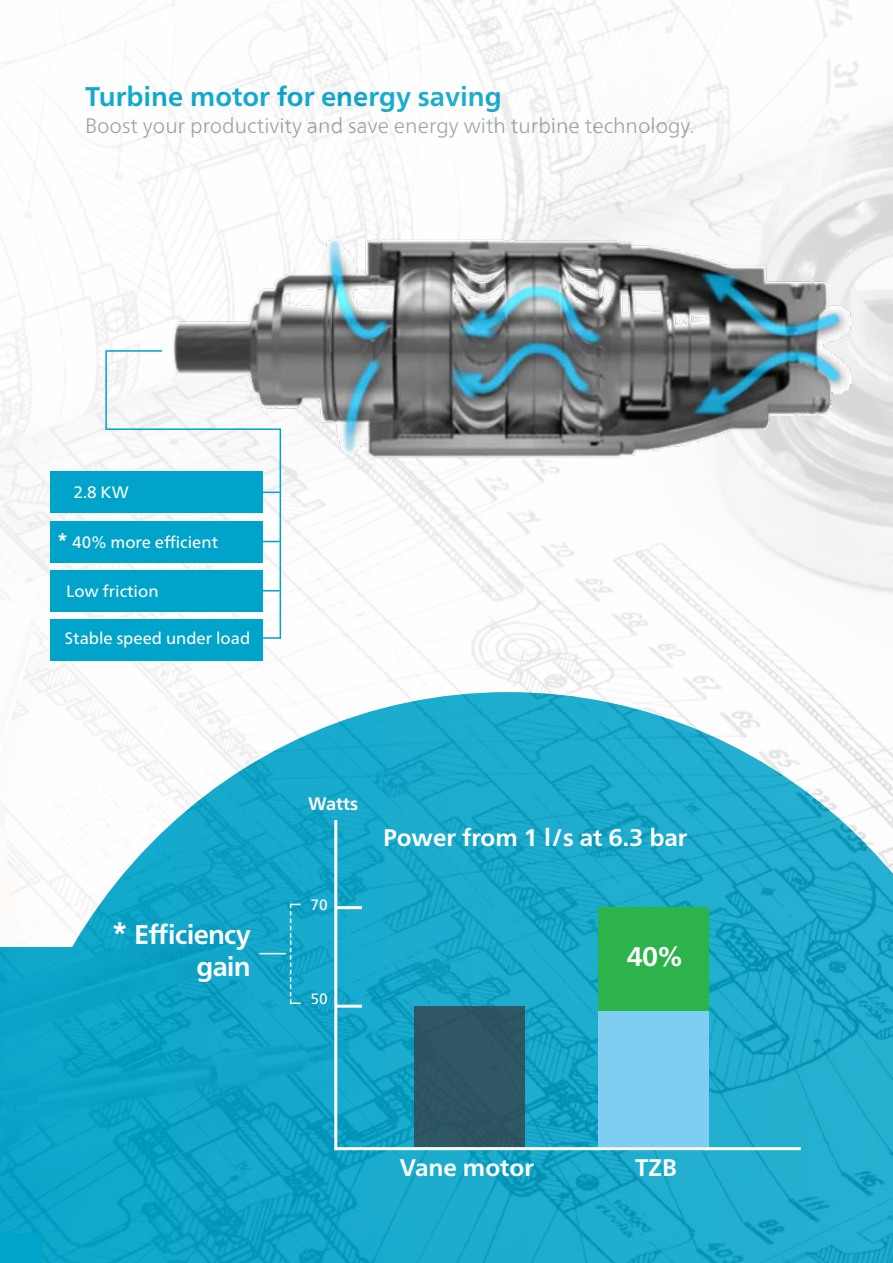
<style>
.page{position:relative;width:893px;height:1263px;background:#fff}
.page>*{position:absolute;margin:0;border:0;box-sizing:border-box;transform-origin:0 0}
.t1{font:700 30px "Neue Frutiger World";color:#fff}
.t2{font:700 27px "Neue Frutiger World";color:#00a3c9}
.t3{font:700 27px/32.4px "Neue Frutiger World";letter-spacing:-.03em;color:#fff;text-align:right}
.t4{font:700 24px "Neue Frutiger World";color:#fff}
.t5{font:300 21px "Neue Frutiger World";color:#949ca1}
.t6{font:700 18px "Neue Frutiger World";color:#fff}
.t7{font:16.5px "Neue Frutiger World";color:#fff}
.t8{font:15px "Neue Frutiger World";color:#fff}
.s1{font-weight:700;font-size:19.5px}
</style>
<div class="page">
<img style="left:0;top:0;width:893px;height:1263px">
<img style="left:156px;top:193px;width:702px;height:433px">
<hr style="left:105px;top:350px;width:2px;height:80px;background:#00a3c9">
<hr style="left:229px;top:637px;width:52px;height:2px;background:#00a3c9">
<hr style="left:280px;top:428px;width:1px;height:211px;background:#00a3c9">
<hr style="left:229px;top:590px;width:51px;height:1px;background:#00a3c9">
<hr style="left:229px;top:541px;width:51px;height:1px;background:#00a3c9">
<hr style="left:229px;top:492px;width:51px;height:1px;background:#00a3c9">
<hr style="left:106px;top:428px;width:174px;height:2px;background:#00a3c9">
<hr style="left:107px;top:350px;width:55px;height:2px;background:#00a3c9">
<div style="left:50px;top:619px;width:213px;height:41px;background:#00a3c9"></div>
<div style="left:50px;top:472px;width:213px;height:41px;background:#00a3c9"></div>
<div style="left:50px;top:521px;width:213px;height:41px;background:#00a3c9"></div>
<div style="left:50px;top:571px;width:213px;height:41px;background:#00a3c9"></div>
<hr style="left:334px;top:820px;width:3px;height:330px;background:#fff">
<div style="left:414px;top:1006px;width:111px;height:141px;background:#2f5864"></div>
<div style="left:598px;top:907px;width:111px;height:240px;background:#7dcef1"></div>
<hr style="left:336px;top:1147px;width:465px;height:3px;background:#fff">
<hr style="left:335px;top:1005px;width:27px;height:3px;background:#fff">
<hr style="left:335px;top:906px;width:27px;height:3px;background:#fff">
<div style="left:598px;top:907px;width:111px;height:104px;background:#2cb34a"></div>
<svg style="left:259px;top:904px;width:42px;height:100px;background:#1aa8c9"></svg>
<svg style="left:0;top:1233px;width:43px;height:30px"></svg>
<p class="t2" style="left:85px;top:73px;width:418px">Turbine motor for energy saving</p>
<p class="t5" style="left:85px;top:109px;width:611px">Boost your productivity and save energy with turbine technology.</p>
<p class="t7" style="left:74px;top:479px;width:57px">2.8 KW</p>
<p class="t7" style="left:57px;top:529px;width:162px"><span class="s1">*</span> 40% more efficient</p>
<p class="t7" style="left:66px;top:578px;width:94px">Low friction</p>
<p class="t7" style="left:65px;top:626px;width:187px">Stable speed under load</p>
<h1 class="t1" style="left:112px;top:908px;width:18px">*</h1>
<p class="t3" style="left:134px;top:917px;width:118px">Efficiency gain</p>
<p class="t6" style="left:308px;top:788px;width:52px">Watts</p>
<p class="t8" style="left:310px;top:892px;width:19px">70</p>
<p class="t8" style="left:310px;top:987px;width:19px">50</p>
<p class="t4" style="left:383px;top:816px;width:306px">Power from 1 l/s at 6.3 bar</p>
<p class="t3" style="left:627px;top:940px;width:57px">40%</p>
<p class="t4" style="left:400px;top:1146px;width:136px">Vane motor</p>
<p class="t4" style="left:635px;top:1146px;width:44px">TZB</p>
</div>
